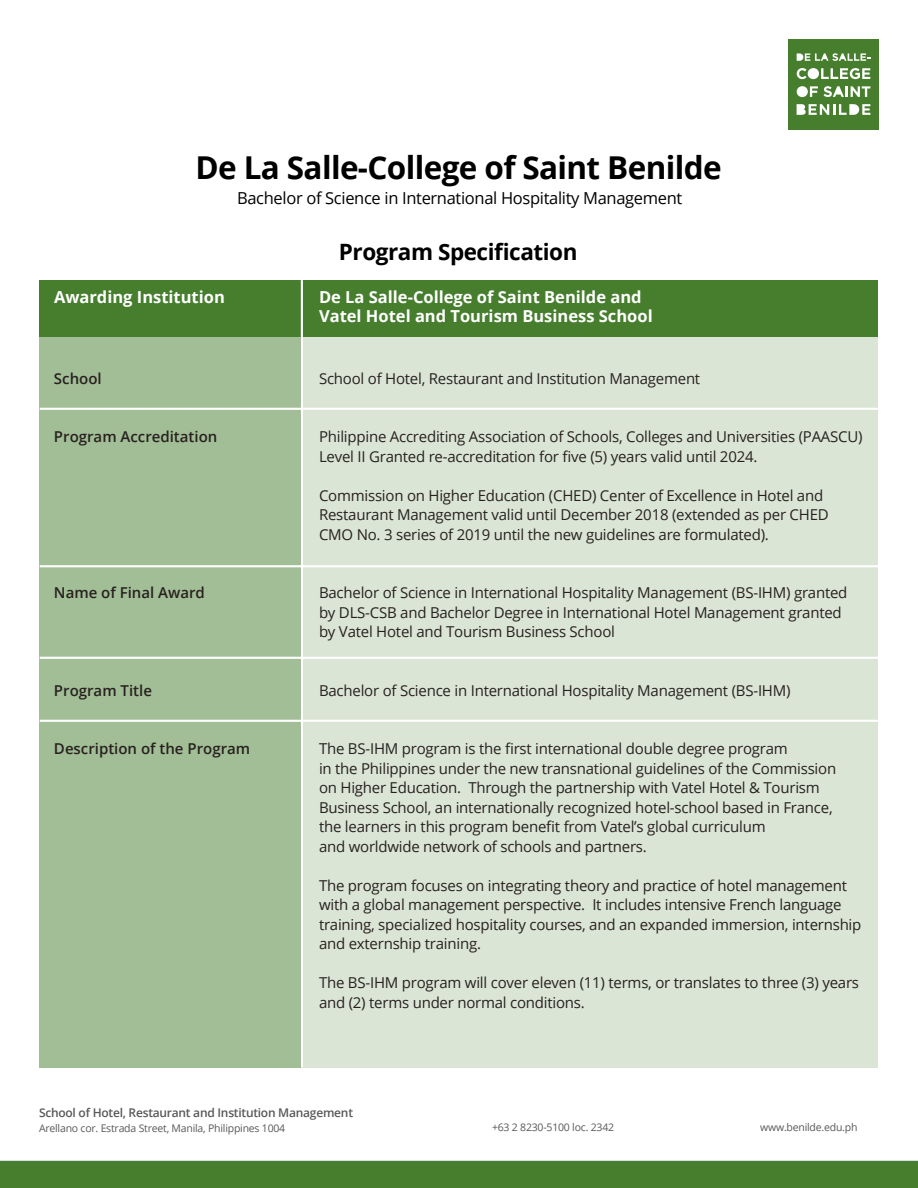
<style>
.page{position:relative;width:918px;height:1188px;background:#fff}
.page>*{position:absolute;margin:0;border:0;box-sizing:border-box;transform-origin:0 0}
.t1{font:700 31.5px "Open Sans";letter-spacing:-.02em;color:#000}
.t2{font:700 22.5px "Open Sans";letter-spacing:-.02em;color:#000}
.t3{font:700 16.5px/19.8px "Open Sans";color:#fff}
.t4{font:16.5px "Open Sans";letter-spacing:-.02em;color:#000}
.t5{font:15px/19.5px "Open Sans";letter-spacing:-.015em;color:#28211f}
.t6{font:600 15px "Open Sans";color:#28211f}
.t7{font:600 12px "Open Sans";letter-spacing:-.02em;color:#58595b}
.t8{font:10.5px "Open Sans";letter-spacing:-.02em;color:#58595b}
</style>
<div class="page">
<div style="left:0;top:1161px;width:918px;height:27px;background:#467e2e"></div>
<div style="left:300px;top:310px;width:578px;height:758px;background:#dae5d6"></div>
<div style="left:40px;top:310px;width:262px;height:758px;background:#a2be96"></div>
<div style="left:40px;top:280px;width:838px;height:56px;background:#467e2e"></div>
<div style="left:788px;top:39px;width:91px;height:91px;background:#467e2e"></div>
<svg style="left:797px;top:53px;width:73px;height:8px"></svg>
<svg style="left:797px;top:68px;width:10px;height:11px"></svg>
<div style="left:808px;top:68px;width:11px;height:11px;background:#fff;border-radius:6px"></div>
<svg style="left:821px;top:68px;width:49px;height:11px"></svg>
<div style="left:797px;top:86px;width:11px;height:11px;background:#fff;border-radius:5px"></div>
<svg style="left:810px;top:86px;width:8px;height:11px"></svg>
<svg style="left:824px;top:86px;width:46px;height:11px"></svg>
<svg style="left:797px;top:104px;width:73px;height:11px"></svg>
<hr style="left:301px;top:280px;width:2px;height:788px;background:#fff">
<hr style="left:40px;top:408px;width:838px;height:2px;background:#fff">
<hr style="left:40px;top:565px;width:838px;height:2px;background:#fff">
<hr style="left:40px;top:657px;width:838px;height:2px;background:#fff">
<hr style="left:40px;top:720px;width:838px;height:2px;background:#fff">
<h1 class="t1" style="left:196px;top:146px;width:528px">De La Salle-College of Saint Benilde</h1>
<p class="t4" style="left:237px;top:187px;width:447px">Bachelor of Science in International Hospitality Management</p>
<h2 class="t2" style="left:339px;top:236px;width:240px">Program Specification</h2>
<p class="t3" style="left:54px;top:287px;width:172px">Awarding Institution</p>
<p class="t3" style="left:319px;top:286px;width:335px">De La Salle-College of Saint Benilde and<br>Vatel Hotel and Tourism Business School</p>
<p class="t6" style="left:54px;top:368px;width:49px">School</p>
<p class="t5" style="left:319px;top:368px;width:383px">School of Hotel, Restaurant and Institution Management</p>
<p class="t6" style="left:54px;top:426px;width:165px">Program Accreditation</p>
<p class="t5" style="left:319px;top:426px;width:545px">Philippine Accrediting Association of Schools, Colleges and Universities (PAASCU)<br>Level II Granted re-accreditation for five (5) years valid until 2024.</p>
<p class="t5" style="left:319px;top:485px;width:511px">Commission on Higher Education (CHED) Center of Excellence in Hotel and<br>Restaurant Management valid until December 2018 (extended as per CHED<br>CMO No. 3 series of 2019 until the new guidelines are formulated).</p>
<p class="t6" style="left:54px;top:582px;width:152px">Name of Final Award</p>
<p class="t5" style="left:319px;top:582px;width:530px">Bachelor of Science in International Hospitality Management (BS-IHM) granted by DLS-CSB and Bachelor Degree in International Hotel Management granted by Vatel Hotel and Tourism Business School</p>
<p class="t6" style="left:54px;top:680px;width:99px">Program Title</p>
<p class="t5" style="left:319px;top:680px;width:473px">Bachelor of Science in International Hospitality Management (BS-IHM)</p>
<p class="t6" style="left:54px;top:738px;width:198px">Description of the Program</p>
<p class="t5" style="left:319px;top:738px;width:519px">The BS-IHM program is the first international double degree program<br>in the Philippines under the new transnational guidelines of the Commission on Higher Education. Through the partnership with Vatel Hotel &amp; Tourism Business School, an internationally recognized hotel-school based in France, the learners in this program benefit from Vatel’s global curriculum<br>and worldwide network of schools and partners.</p>
<p class="t5" style="left:319px;top:875px;width:544px">The program focuses on integrating theory and practice of hotel management with a global management perspective. It includes intensive French language training, specialized hospitality courses, and an expanded immersion, internship and externship training.</p>
<p class="t5" style="left:319px;top:972px;width:542px">The BS-IHM program will cover eleven (11) terms, or translates to three (3) years and (2) terms under normal conditions.</p>
<p class="t7" style="left:39px;top:1104px;width:316px">School of Hotel, Restaurant and Institution Management</p>
<p class="t8" style="left:39px;top:1121px;width:248px">Arellano cor. Estrada Street, Manila, Philippines 1004</p>
<p class="t8" style="left:492px;top:1120px;width:124px">+63 2 8230-5100 loc. 2342</p>
<p class="t8" style="left:760px;top:1120px;width:99px">www.benilde.edu.ph</p>
</div>
